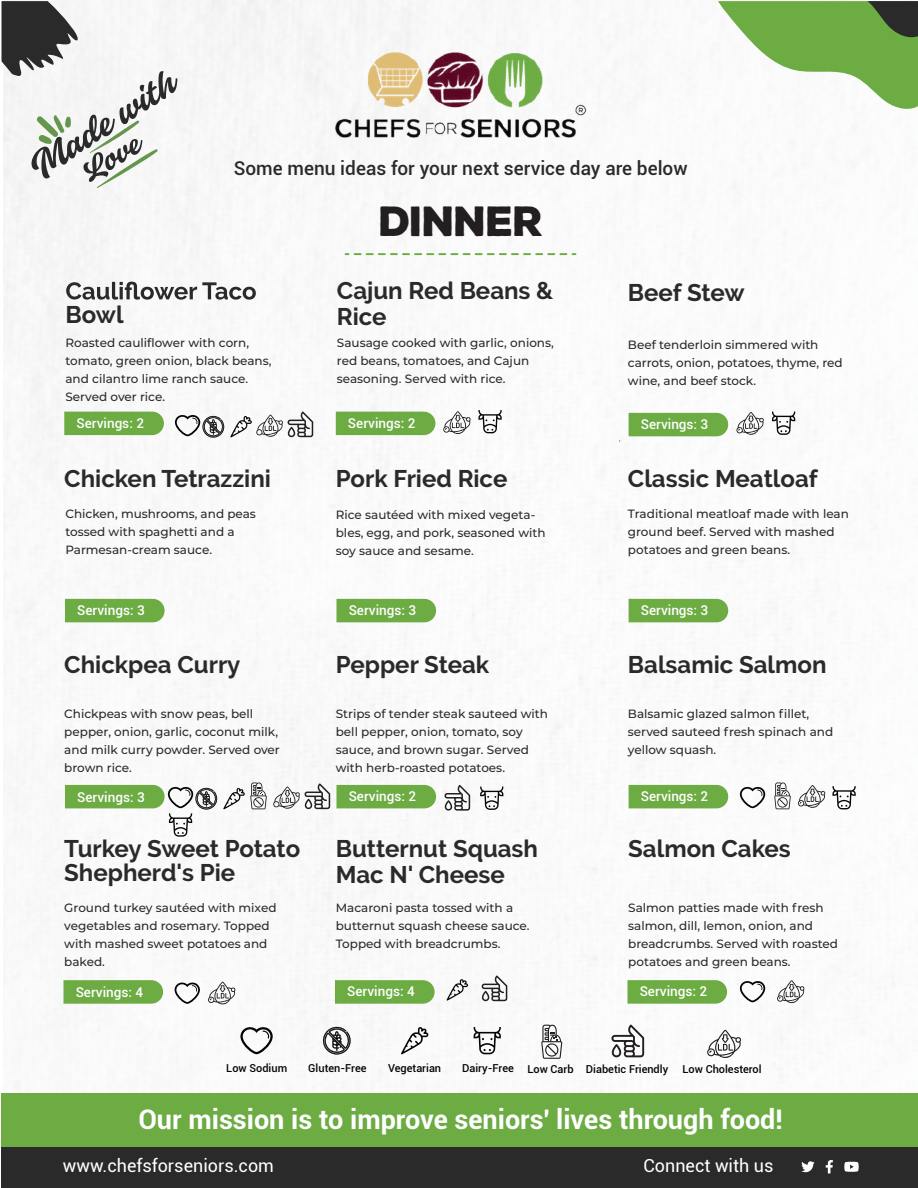
<style>
.page{position:relative;width:918px;height:1188px;background:#fff}
.page>*{position:absolute;margin:0;border:0;box-sizing:border-box;transform-origin:0 0}
.t1{font:900 40.8px "Nexa Rust Sans";letter-spacing:-.04em;color:#231f20}
.t2{font:700 27px "Roboto";color:#fff}
.t3{font:700 24px/25.7px "Raleway";color:#292a29}
.t4{font:500 19.05px "Roboto";color:#292a29}
.t5{font:18px "Roboto";color:#fff}
.t6{font:500 13.5px "Roboto";color:#fff}
.t7{font:500 12px/18px "Montserrat";color:#292a29}
.t8{font:500 10.95px "Roboto";color:#050504}
</style>
<div class="page">
<img style="left:4px;top:0;width:914px;height:1094px">
<svg style="left:355px;top:253px;width:220px;height:2px"></svg>
<svg style="left:718px;top:1px;width:200px;height:111px"></svg>
<img style="left:334px;top:50px;width:253px;height:88px">
<div style="left:2px;top:1147px;width:916px;height:41px;background:#292a29"></div>
<div style="left:2px;top:1094px;width:916px;height:53px;background:#6cac43"></div>
<svg style="left:801px;top:1161px;width:14px;height:11px"></svg>
<svg style="left:826px;top:1160px;width:7px;height:13px"></svg>
<svg style="left:844px;top:1162px;width:15px;height:10px"></svg>
<svg style="left:2px;top:1px;width:175px;height:187px"></svg>
<div style="left:629px;top:413px;width:99px;height:23px;background:#6cac43"></div>
<div style="left:65px;top:599px;width:100px;height:23px;background:#6cac43"></div>
<div style="left:336px;top:599px;width:100px;height:23px;background:#6cac43"></div>
<div style="left:629px;top:599px;width:99px;height:23px;background:#6cac43"></div>
<div style="left:336px;top:785px;width:100px;height:23px;background:#6cac43"></div>
<div style="left:629px;top:785px;width:99px;height:23px;background:#6cac43"></div>
<svg style="left:63px;top:980px;width:100px;height:24px;background:#72af4b"></svg>
<svg style="left:335px;top:980px;width:100px;height:24px;background:#72af4b"></svg>
<svg style="left:627px;top:980px;width:100px;height:24px;background:#72af4c"></svg>
<svg style="left:66px;top:282px;width:190px;height:18px"></svg>
<div style="left:64px;top:412px;width:100px;height:23px;background:#6cac43"></div>
<div style="left:336px;top:412px;width:99px;height:23px;background:#6cac43"></div>
<svg style="left:175px;top:414px;width:49px;height:24px"></svg>
<svg style="left:230px;top:412px;width:83px;height:26px"></svg>
<svg style="left:478px;top:410px;width:24px;height:23px"></svg>
<svg style="left:772px;top:412px;width:23px;height:23px"></svg>
<svg style="left:65px;top:785px;width:152px;height:52px"></svg>
<svg style="left:445px;top:785px;width:25px;height:26px"></svg>
<svg style="left:273px;top:783px;width:57px;height:26px"></svg>
<svg style="left:223px;top:782px;width:44px;height:27px"></svg>
<svg style="left:480px;top:787px;width:23px;height:23px"></svg>
<svg style="left:482px;top:976px;width:25px;height:25px"></svg>
<svg style="left:832px;top:786px;width:24px;height:23px"></svg>
<svg style="left:740px;top:786px;width:25px;height:22px"></svg>
<svg style="left:774px;top:782px;width:17px;height:27px"></svg>
<svg style="left:175px;top:982px;width:25px;height:22px"></svg>
<svg style="left:447px;top:979px;width:21px;height:22px"></svg>
<svg style="left:740px;top:980px;width:25px;height:22px"></svg>
<svg style="left:474px;top:1027px;width:27px;height:27px"></svg>
<svg style="left:240px;top:1026px;width:33px;height:28px"></svg>
<svg style="left:323px;top:1027px;width:28px;height:28px"></svg>
<svg style="left:401px;top:1027px;width:27px;height:27px"></svg>
<svg style="left:611px;top:1025px;width:33px;height:33px"></svg>
<svg style="left:707px;top:1030px;width:34px;height:28px"></svg>
<svg style="left:541px;top:1024px;width:21px;height:35px"></svg>
<svg style="left:208px;top:981px;width:28px;height:24px"></svg>
<svg style="left:777px;top:980px;width:28px;height:23px"></svg>
<svg style="left:797px;top:785px;width:29px;height:23px"></svg>
<svg style="left:736px;top:412px;width:28px;height:23px"></svg>
<svg style="left:443px;top:411px;width:28px;height:23px"></svg>
<h3 class="t3" style="left:65px;top:302px;width:60px">Bowl</h3>
<h3 class="t4" style="left:234px;top:155px;width:455px">Some menu ideas for your next service day are below</h3>
<h1 class="t1" style="left:379px;top:194px;width:166px">DINNER</h1>
<h3 class="t3" style="left:337px;top:278px;width:218px">Cajun Red Beans &amp;<br>Rice</h3>
<h3 class="t3" style="left:628px;top:279px;width:118px">Beef Stew</h3>
<p class="t7" style="left:65px;top:333px;width:208px">Roasted cauliflower with corn, tomato, green onion, black beans, and cilantro lime ranch sauce.<br>Served over rice.</p>
<p class="t7" style="left:337px;top:333px;width:218px">Sausage cooked with garlic, onions, red beans, tomatoes, and Cajun seasoning. Served with rice.</p>
<p class="t7" style="left:628px;top:335px;width:216px">Beef tenderloin simmered with carrots, onion, potatoes, thyme, red wine, and beef stock.</p>
<p class="t6" style="left:76px;top:413px;width:69px">Servings: 2</p>
<p class="t6" style="left:348px;top:413px;width:69px">Servings: 2</p>
<p class="t6" style="left:641px;top:415px;width:69px">Servings: 3</p>
<h3 class="t3" style="left:64px;top:465px;width:208px">Chicken Tetrazzini</h3>
<h3 class="t3" style="left:336px;top:465px;width:173px">Pork Fried Rice</h3>
<h3 class="t3" style="left:628px;top:465px;width:191px">Classic Meatloaf</h3>
<p class="t7" style="left:65px;top:504px;width:192px">Chicken, mushrooms, and peas tossed with spaghetti and a<br>Parmesan-cream sauce.</p>
<p class="t7" style="left:336px;top:505px;width:211px">Rice sautéed with mixed vegeta&shy;bles, egg, and pork, seasoned with soy sauce and sesame.</p>
<p class="t7" style="left:628px;top:504px;width:222px">Traditional meatloaf made with lean ground beef. Served with mashed potatoes and green beans.</p>
<p class="t6" style="left:77px;top:601px;width:69px">Servings: 3</p>
<p class="t6" style="left:349px;top:601px;width:69px">Servings: 3</p>
<p class="t6" style="left:641px;top:601px;width:69px">Servings: 3</p>
<h3 class="t3" style="left:64px;top:651px;width:178px">Chickpea Curry</h3>
<h3 class="t3" style="left:336px;top:651px;width:155px">Pepper Steak</h3>
<h3 class="t3" style="left:628px;top:651px;width:200px">Balsamic Salmon</h3>
<p class="t7" style="left:64px;top:704px;width:217px">Chickpeas with snow peas, bell pepper, onion, garlic, coconut milk, and milk curry powder. Served over brown rice.</p>
<p class="t7" style="left:336px;top:704px;width:214px">Strips of tender steak sauteed with bell pepper, onion, tomato, soy sauce, and brown sugar. Served with herb-roasted potatoes.</p>
<p class="t7" style="left:628px;top:704px;width:207px">Balsamic glazed salmon fillet, served sauteed fresh spinach and yellow squash.</p>
<p class="t6" style="left:77px;top:788px;width:69px">Servings: 3</p>
<p class="t6" style="left:349px;top:787px;width:69px">Servings: 2</p>
<p class="t6" style="left:641px;top:787px;width:69px">Servings: 2</p>
<h3 class="t3" style="left:64px;top:837px;width:237px;line-height:24px">Turkey Sweet Potato<br>Shepherd's Pie</h3>
<h3 class="t3" style="left:336px;top:836px;width:204px">Butternut Squash<br>Mac N' Cheese</h3>
<h3 class="t3" style="left:628px;top:836px;width:164px">Salmon Cakes</h3>
<p class="t7" style="left:64px;top:898px;width:214px">Ground turkey sautéed with mixed vegetables and rosemary. Topped with mashed sweet potatoes and baked.</p>
<p class="t7" style="left:336px;top:898px;width:195px">Macaroni pasta tossed with a butternut squash cheese sauce.<br>Topped with breadcrumbs.</p>
<p class="t7" style="left:628px;top:898px;width:211px">Salmon patties made with fresh salmon, dill, lemon, onion, and breadcrumbs. Served with roasted potatoes and green beans.</p>
<p class="t6" style="left:76px;top:983px;width:69px">Servings: 4</p>
<p class="t6" style="left:347px;top:982px;width:69px">Servings: 4</p>
<p class="t6" style="left:640px;top:982px;width:69px">Servings: 2</p>
<p class="t8" style="left:226px;top:1060px;width:62px">Low Sodium</p>
<p class="t8" style="left:308px;top:1060px;width:60px">Gluten-Free</p>
<p class="t8" style="left:388px;top:1060px;width:55px">Vegetarian</p>
<p class="t8" style="left:462px;top:1060px;width:113px">Dairy-Free Low Carb</p>
<p class="t8" style="left:586px;top:1062px;width:84px">Diabetic Friendly</p>
<p class="t8" style="left:682px;top:1062px;width:81px">Low Cholesterol</p>
<h2 class="t2" style="left:138px;top:1100px;width:646px">Our mission is to improve seniors' lives through food!</h2>
<h3 class="t5" style="left:63px;top:1153px;width:213px">www.chefsforseniors.com</h3>
<h3 class="t5" style="left:644px;top:1153px;width:132px">Connect with us</h3>
</div>
